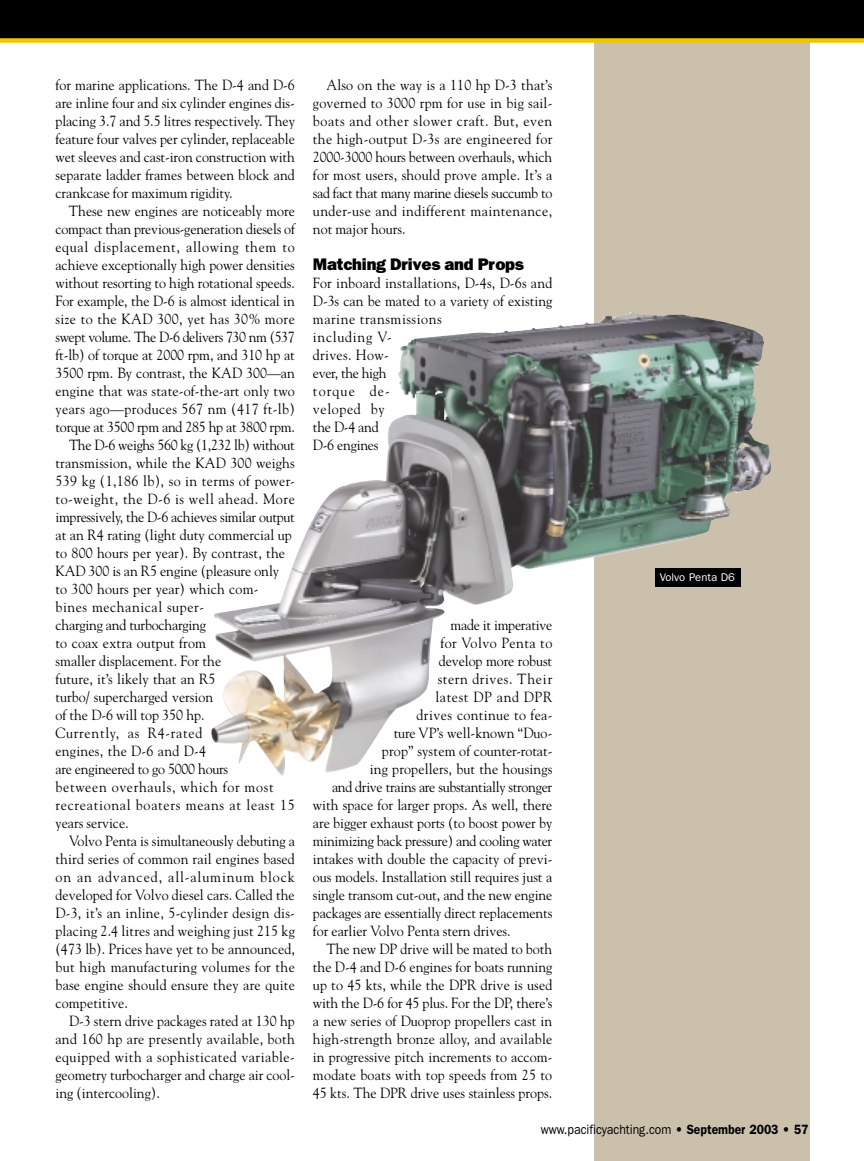
<style>
.page{position:relative;width:864px;height:1161px;background:#fff}
.page>*{position:absolute;margin:0;border:0;box-sizing:border-box;transform-origin:0 0}
.t1{font:800 16.8px "Franklin Gothic";letter-spacing:-.01em;color:#000}
.t2{font:14.7px/18px "Goudy";color:#000;text-align:justify;scale:.95 1}
.t3{font:14.7px "Goudy";letter-spacing:-.02em;color:#000;scale:.95 1}
.t4{font:14.7px "Goudy";letter-spacing:.04em;color:#000;scale:.95 1}
.t5{font:14.7px "Goudy";letter-spacing:.05em;color:#000;scale:.95 1}
.t6{font:14.7px "Goudy";letter-spacing:.03em;color:#000;scale:.95 1}
.t7{font:14.7px "Goudy";letter-spacing:.025em;color:#000;scale:.95 1}
.t8{font:14.7px "Goudy";letter-spacing:.02em;color:#000;scale:.95 1}
.t9{font:14.7px "Goudy";letter-spacing:-.03em;color:#000;scale:.95 1}
.t10{font:14.7px "Goudy";letter-spacing:.035em;color:#000;scale:.95 1}
.t11{font:14.7px "Goudy";letter-spacing:-.025em;color:#000;scale:.95 1}
.t12{font:14.7px "Goudy";letter-spacing:.045em;color:#000;scale:.95 1}
.t13{font:14.7px "Goudy";letter-spacing:.065em;color:#000;scale:.95 1}
.t14{font:13.5px "Franklin Gothic";color:#000;scale:.9 1}
.t15{font:11.25px "Franklin Gothic";color:#fff}
.s1{font-weight:600}
</style>
<div class="page">
<div style="left:595px;top:0;width:215px;height:1161px;background:#cbc0ac"></div>
<div style="left:0;top:0;width:864px;height:40px;background:#000"></div>
<img style="left:211px;top:312px;width:553px;height:424px">
<div style="left:0;top:38px;width:864px;height:5px;background:#f0c600"></div>
<div style="left:655px;top:569px;width:86px;height:18px;background:#000"></div>
<p class="t2" style="left:56px;top:77px;width:253px">for marine applications. The D-4 and D-6 are inline four and six cylinder engines dis&shy;placing 3.7 and 5.5 litres respectively. They feature four valves per cylinder, replaceable wet sleeves and cast-iron construction with separate ladder frames between block and crankcase for maximum rigidity.</p>
<p class="t2" style="left:69px;top:203px;width:239px">These new engines are noticeably more</p>
<p class="t2" style="left:56px;top:221px;width:254px">compact than previous-generation diesels of</p>
<p class="t12" style="left:56px;top:241px;width:254px">equal displacement, allowing them to</p>
<p class="t2" style="left:56px;top:257px;width:254px">achieve exceptionally high power densities</p>
<p class="t2" style="left:56px;top:275px;width:254px">without resorting to high rotational speeds.</p>
<p class="t2" style="left:56px;top:293px;width:253px">For example, the D-6 is almost identical in</p>
<p class="t6" style="left:56px;top:313px;width:254px">size to the KAD 300, yet has 30% more</p>
<p class="t9" style="left:56px;top:331px;width:253px">swept volume. The D-6 delivers 730 nm (537</p>
<p class="t2" style="left:56px;top:347px;width:253px">ft-lb) of torque at 2000 rpm, and 310 hp at</p>
<p class="t2" style="left:56px;top:365px;width:253px">3500 rpm. By contrast, the KAD 300—an</p>
<p class="t2" style="left:56px;top:383px;width:253px">engine that was state-of-the-art only two</p>
<p class="t6" style="left:56px;top:403px;width:253px">years ago—produces 567 nm (417 ft-lb)</p>
<p class="t2" style="left:56px;top:419px;width:254px">torque at 3500 rpm and 285 hp at 3800 rpm.</p>
<p class="t11" style="left:69px;top:439px;width:239px">The D-6 weighs 560 kg (1,232 lb) without</p>
<p class="t2" style="left:56px;top:455px;width:254px">transmission, while the KAD 300 weighs</p>
<p class="t7" style="left:56px;top:475px;width:253px">539 kg (1,186 lb), so in terms of power-</p>
<p class="t4" style="left:56px;top:493px;width:254px">to-weight, the D-6 is well ahead. More</p>
<p class="t3" style="left:56px;top:511px;width:254px">impressively, the D-6 achieves similar output</p>
<p class="t2" style="left:56px;top:527px;width:250px">at an R4 rating (light duty commercial up</p>
<p class="t2" style="left:56px;top:545px;width:243px">to 800 hours per year). By contrast, the</p>
<p class="t2" style="left:56px;top:563px;width:237px">KAD 300 is an R5 engine (pleasure only</p>
<p class="t2" style="left:56px;top:581px;width:215px">to 300 hours per year) which com-</p>
<p class="t4" style="left:56px;top:601px;width:158px">bines mechanical super-</p>
<p class="t2" style="left:56px;top:617px;width:160px">charging and turbocharging</p>
<p class="t2" style="left:56px;top:635px;width:160px">to coax extra output from</p>
<p class="t2" style="left:56px;top:653px;width:176px">smaller displacement. For the</p>
<p class="t2" style="left:56px;top:671px;width:170px">future, it’s likely that an R5</p>
<p class="t2" style="left:56px;top:689px;width:168px">turbo/ supercharged version</p>
<p class="t2" style="left:56px;top:707px;width:158px">of the D-6 will top 350 hp.</p>
<p class="t5" style="left:56px;top:727px;width:156px">Currently, as R4-rated</p>
<p class="t2" style="left:56px;top:743px;width:160px">engines, the D-6 and D-4</p>
<p class="t2" style="left:56px;top:761px;width:183px">are engineered to go 5000 hours</p>
<p class="t5" style="left:56px;top:781px;width:231px">between overhauls, which for most</p>
<p class="t5" style="left:56px;top:799px;width:254px">recreational boaters means at least 15</p>
<p class="t2" style="left:56px;top:815px;width:79px">years service.</p>
<p class="t2" style="left:69px;top:833px;width:239px">Volvo Penta is simultaneously debuting a</p>
<p class="t2" style="left:56px;top:851px;width:254px">third series of common rail engines based</p>
<p class="t13" style="left:56px;top:871px;width:253px">on an advanced, all-aluminum block</p>
<p class="t2" style="left:56px;top:887px;width:253px">developed for Volvo diesel cars. Called the</p>
<p class="t2" style="left:56px;top:905px;width:254px">D-3, it’s an inline, 5-cylinder design dis-</p>
<p class="t2" style="left:56px;top:923px;width:254px">placing 2.4 litres and weighing just 215 kg</p>
<p class="t2" style="left:56px;top:941px;width:253px">(473 lb). Prices have yet to be announced,</p>
<p class="t7" style="left:56px;top:961px;width:254px">but high manufacturing volumes for the</p>
<p class="t2" style="left:56px;top:977px;width:254px">base engine should ensure they are quite</p>
<p class="t2" style="left:56px;top:995px;width:78px">competitive.</p>
<p class="t2" style="left:69px;top:1013px;width:239px">D-3 stern drive packages rated at 130 hp</p>
<p class="t8" style="left:56px;top:1033px;width:253px">and 160 hp are presently available, both</p>
<p class="t10" style="left:56px;top:1051px;width:254px">equipped with a sophisticated variable-</p>
<p class="t2" style="left:56px;top:1067px;width:254px">geometry turbocharger and charge air cool-</p>
<p class="t2" style="left:56px;top:1085px;width:111px">ing (intercooling).</p>
<p class="t2" style="left:313px;top:77px;width:254px;text-indent:13px">Also on the way is a 110 hp D-3 that’s governed to 3000 rpm for use in big sail&shy;boats and other slower craft. But, even the high-output D-3s are engineered for 2000-3000 hours between overhauls, which for most users, should prove ample. It’s a sad fact that many marine diesels succumb to under-use and indifferent maintenance, not major hours.</p>
<p class="t1" style="left:313px;top:258px;width:213px">Matching Drives and Props</p>
<p class="t2" style="left:313px;top:275px;width:253px;text-align:left">For inboard installations, D-4s, D-6s and<br>D-3s can be mated to a variety of existing marine transmissions<br>including V-<br>drives. How-<br>ever, the high<br>torque de-<br>veloped by<br>the D-4 and<br>D-6 engines</p>
<p class="t15" style="left:660px;top:573px;width:77px">Volvo Penta D6</p>
<p class="t3" style="left:451px;top:619px;width:109px">made it imperative</p>
<p class="t6" style="left:440px;top:637px;width:119px">for Volvo Penta to</p>
<p class="t2" style="left:439px;top:653px;width:121px">develop more robust</p>
<p class="t4" style="left:438px;top:673px;width:122px">stern drives. Their</p>
<p class="t4" style="left:435px;top:691px;width:125px">latest DP and DPR</p>
<p class="t8" style="left:416px;top:709px;width:145px">drives continue to fea-</p>
<p class="t2" style="left:394px;top:725px;width:168px">ture VP’s well-known “Duo-</p>
<p class="t2" style="left:382px;top:743px;width:181px">prop” system of counter-rotat-</p>
<p class="t2" style="left:370px;top:761px;width:193px">ing propellers, but the housings</p>
<p class="t3" style="left:332px;top:781px;width:233px">and drive trains are substantially stronger</p>
<p class="t2" style="left:313px;top:797px;width:254px">with space for larger props. As well, there</p>
<p class="t2" style="left:313px;top:815px;width:254px">are bigger exhaust ports (to boost power by</p>
<p class="t3" style="left:313px;top:835px;width:253px">minimizing back pressure) and cooling water</p>
<p class="t2" style="left:313px;top:851px;width:254px">intakes with double the capacity of previ-</p>
<p class="t2" style="left:313px;top:869px;width:254px">ous models. Installation still requires just a</p>
<p class="t2" style="left:313px;top:887px;width:254px">single transom cut-out, and the new engine</p>
<p class="t2" style="left:313px;top:905px;width:253px">packages are essentially direct replacements</p>
<p class="t2" style="left:313px;top:923px;width:210px">for earlier Volvo Penta stern drives.</p>
<p class="t2" style="left:326px;top:941px;width:239px">The new DP drive will be mated to both</p>
<p class="t2" style="left:313px;top:959px;width:253px">the D-4 and D-6 engines for boats running</p>
<p class="t2" style="left:313px;top:977px;width:254px">up to 45 kts, while the DPR drive is used</p>
<p class="t2" style="left:313px;top:995px;width:254px">with the D-6 for 45 plus. For the DP, there’s</p>
<p class="t2" style="left:313px;top:1013px;width:253px">a new series of Duoprop propellers cast in</p>
<p class="t2" style="left:313px;top:1031px;width:253px">high-strength bronze alloy, and available</p>
<p class="t2" style="left:313px;top:1049px;width:254px">in progressive pitch increments to accom-</p>
<p class="t2" style="left:313px;top:1067px;width:253px">modate boats with top speeds from 25 to</p>
<p class="t2" style="left:313px;top:1085px;width:253px">45 kts. The DPR drive uses stainless props.</p>
<p class="t14" style="left:541px;top:1125px;width:299px">www.pacificyachting.com • <span class="s1">September 2003</span> • <span class="s1">57</span></p>
</div>
